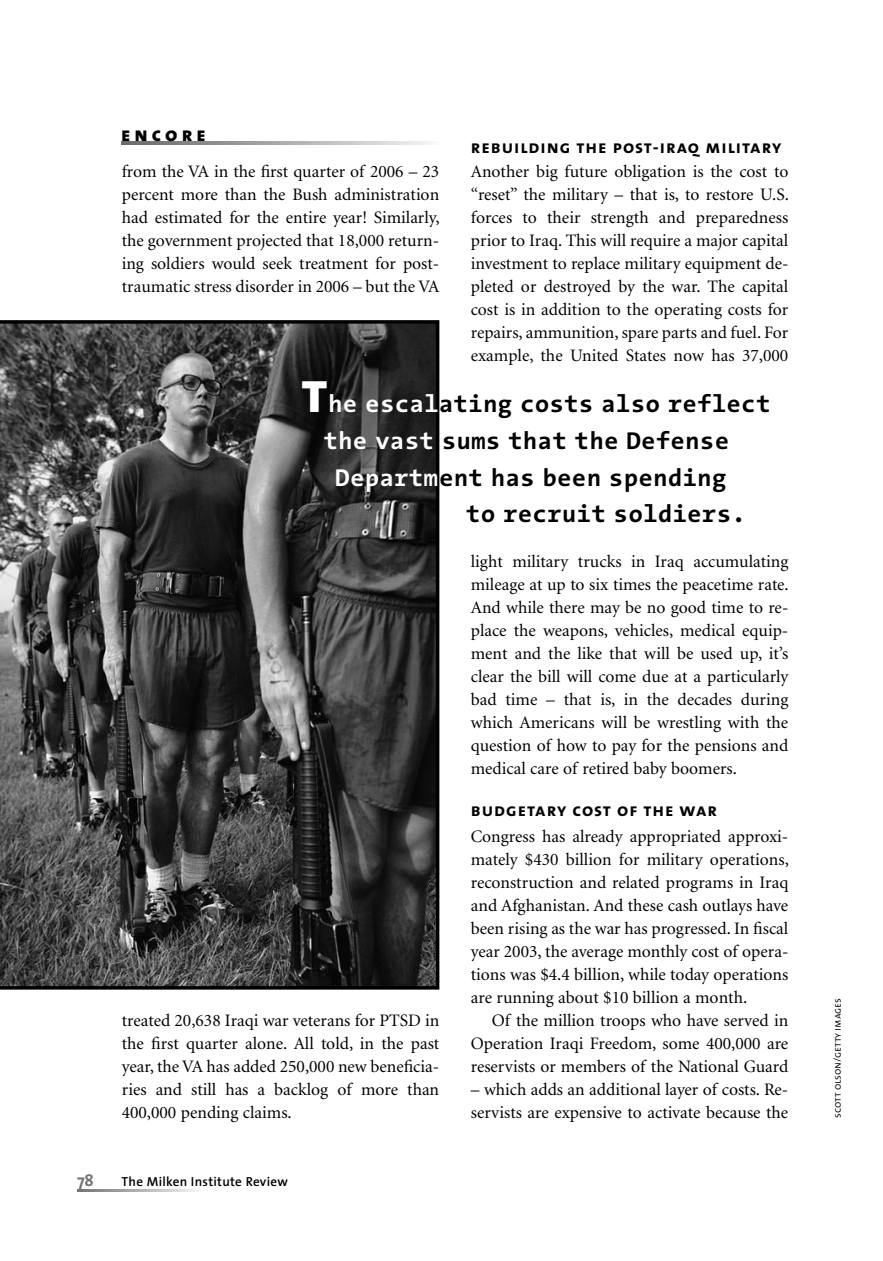
<style>
.page{position:relative;width:883px;height:1261px;background:#fff}
.page>*{position:absolute;margin:0;border:0;box-sizing:border-box;transform-origin:0 0}
.t1{font:700 24.5px "The Sans Mono";color:#000}
.t2{font:20.12px "The Sans Extra Bold Caps";letter-spacing:.2em;color:#000}
.t3{font:18.38px "The Sans Bold Caps";letter-spacing:.05em;color:#000}
.t4{font:17.5px/22.9px "Minion";color:#000;text-align:justify}
.t5{font:700 16.62px "The Sans";color:#757575}
.t6{font:600 13.12px "The Sans";letter-spacing:.02em;color:#000}
.t7{font:10.5px "The Sans Semi Light Caps";color:#000}
.s1{font-weight:900;font-size:45.5px;color:#fff}
.s2{color:#fff}
</style>
<div class="page">
<svg style="left:0;top:320px;width:439px;height:669px;background:#434343"></svg>
<p class="t2" style="left:121px;top:123px;width:86px">encore</p>
<p class="t4" style="left:122px;top:161px;width:319px">from the VA in the first quarter of 2006 – 23 percent more than the Bush administration had estimated for the entire year! Similarly, the government projected that 18,000 return&shy;ing soldiers would seek treatment for post&shy;traumatic stress disorder in 2006 – but the VA</p>
<p class="t3" style="left:470px;top:136px;width:312px">rebuilding the post-iraq military</p>
<p class="t4" style="left:470px;top:161px;width:319px">Another big future obligation is the cost to “reset” the military – that is, to restore U.S. forces to their strength and preparedness prior to Iraq. This will require a major capital investment to replace military equipment de&shy;pleted or destroyed by the war. The capital cost is in addition to the operating costs for repairs, ammunition, spare parts and fuel. For example, the United States now has 37,000</p>
<h1 class="t1" style="left:301px;top:391px;width:471px"><span class="s1">T</span><span class="s2">he escal</span>ating costs also reflect</h1>
<h1 class="t1" style="left:323px;top:428px;width:407px"><span class="s2">the vast</span> sums that the Defense</h1>
<h1 class="t1" style="left:335px;top:464px;width:393px"><span class="s2">Departm</span>ent has been spending</h1>
<h1 class="t1" style="left:465px;top:501px;width:281px">to recruit soldiers.</h1>
<p class="t4" style="left:122px;top:1010px;width:319px">treated 20,638 Iraqi war veterans for PTSD in the first quarter alone. All told, in the past year, the VA has added 250,000 new beneficia&shy;ries and still has a backlog of more than 400,000 pending claims.</p>
<p class="t5" style="left:77px;top:1171px;width:18px">78</p>
<p class="t6" style="left:122px;top:1176px;width:167px">The Milken Institute Review</p>
<p class="t4" style="left:470px;top:551px;width:319px">light military trucks in Iraq accumulating mileage at up to six times the peacetime rate.<br>And while there may be no good time to re&shy;place the weapons, vehicles, medical equip&shy;ment and the like that will be used up, it’s clear the bill will come due at a particularly bad time – that is, in the decades during which Americans will be wrestling with the question of how to pay for the pensions and medical care of retired baby boomers.</p>
<p class="t3" style="left:470px;top:798px;width:247px">budgetary cost of the war</p>
<p class="t4" style="left:470px;top:826px;width:319px">Congress has already appropriated approxi&shy;mately $430 billion for military operations, reconstruction and related programs in Iraq and Afghanistan. And these cash outlays have been rising as the war has progressed. In fiscal year 2003, the average monthly cost of opera&shy;tions was $4.4 billion, while today operations are running about $10 billion a month.</p>
<p class="t4" style="left:470px;top:1010px;width:319px;text-indent:21px">Of the million troops who have served in Operation Iraqi Freedom, some 400,000 are reservists or members of the National Guard</p>
<p class="t4" style="left:470px;top:1078px;width:319px">– which adds an additional layer of costs. Re&shy;servists are expensive to activate because the</p>
<p class="t7" style="left:830px;top:1117px;width:121px;rotate:-90deg">scott olson/getty images</p>
</div>
